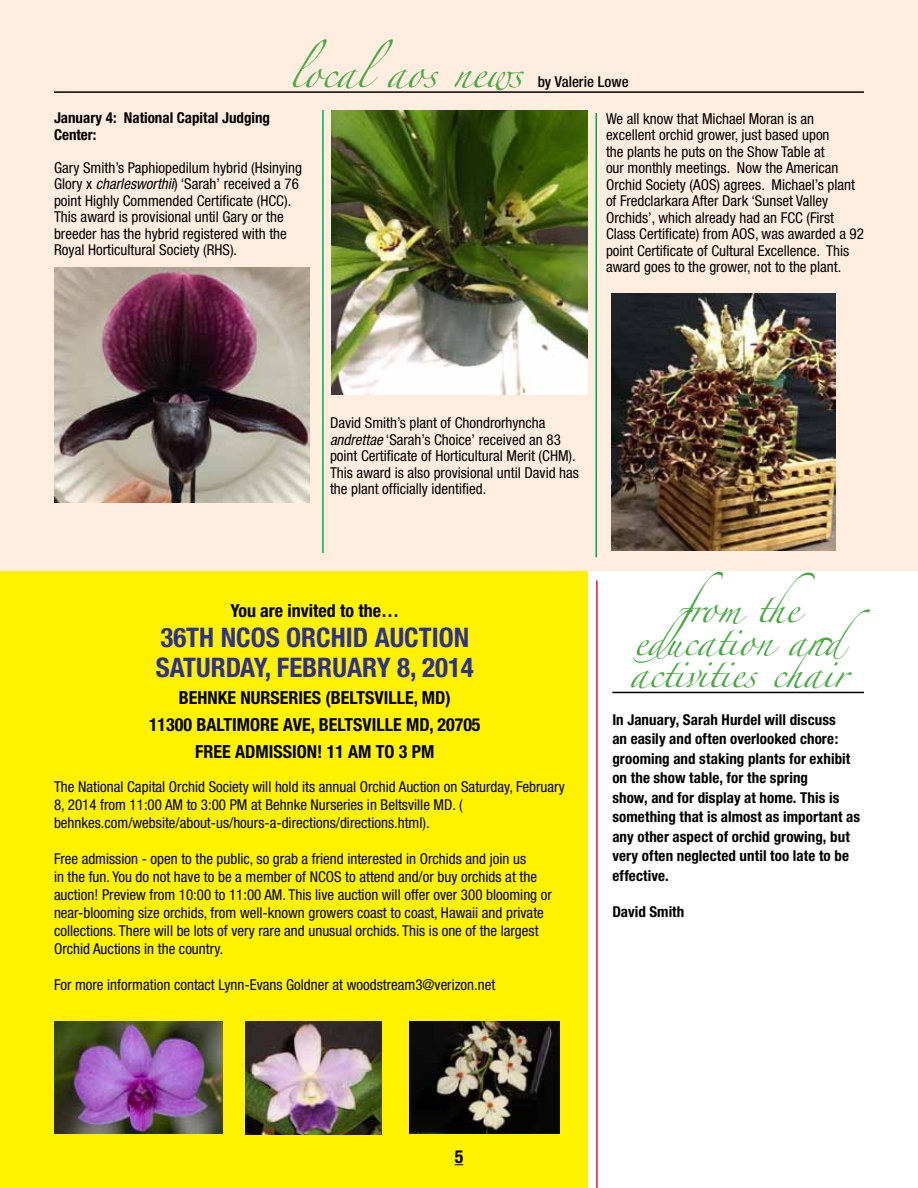
<style>
.page{position:relative;width:918px;height:1188px;background:#fff}
.page>*{position:absolute;margin:0;border:0;box-sizing:border-box;transform-origin:0 0}
.t1{font:700 condensed 27px/30px "Helvetica Neue";color:#2e3092}
.t2{font:27px/32.4px "Zapfino";letter-spacing:-.015em;color:#49a942}
.t3{font:700 condensed 18px/27px "Helvetica Neue";color:#000;text-align:center}
.t4{font:condensed 15px/16.5px "Helvetica Neue";color:#000}
.t5{font:700 condensed 15px/19.5px "Helvetica Neue";letter-spacing:.005em;color:#000}
.t6{font:500 condensed 15px "Helvetica Neue";color:#000}
.s1{font-family:"Zapfino";font-weight:400;font-stretch:normal;font-size:28.5px;color:#49a942}
.s2{font-style:italic}
</style>
<div class="page">
<div style="left:0;top:538px;width:588px;height:650px;background:#fff200"></div>
<div style="left:0;top:0;width:918px;height:570px;background:#ffeee0"></div>
<hr style="left:54px;top:91px;width:810px;height:2px;background:#000">
<img style="left:54px;top:268px;width:256px;height:234px">
<img style="left:611px;top:294px;width:225px;height:257px">
<img style="left:332px;top:110px;width:256px;height:285px">
<hr style="left:322px;top:110px;width:2px;height:443px;background:#00ab50">
<hr style="left:596px;top:113px;width:1px;height:444px;background:#00ab50">
<hr style="left:612px;top:692px;width:252px;height:1px;background:#000">
<hr style="left:596px;top:580px;width:2px;height:608px;background:#e31837">
<img style="left:245px;top:1022px;width:137px;height:112px">
<img style="left:54px;top:1022px;width:168px;height:112px">
<img style="left:409px;top:1022px;width:151px;height:112px">
<p class="t6" style="left:289px;top:73px;width:341px"><span class="s1">localaos news</span> by Valerie Lowe</p>
<p class="t5" style="left:54px;top:110px;width:218px;line-height:16.5px">January 4: National Capital Judging<br>Center:</p>
<p class="t4" style="left:54px;top:159px;width:250px">Gary Smith’s Paphiopedilum hybrid (Hsinying Glory x <span class="s2">charlesworthii</span>) ‘Sarah’ received a 76 point Highly Commended Certificate (HCC).<br>This award is provisional until Gary or the breeder has the hybrid registered with the Royal Horticultural Society (RHS).</p>
<p class="t4" style="left:606px;top:110px;width:260px">We all know that Michael Moran is an excellent orchid grower, just based upon<br>the plants he puts on the Show Table at<br>our monthly meetings. Now the American Orchid Society (AOS) agrees. Michael’s plant of Fredclarkara After Dark ‘Sunset Valley Orchids’, which already had an FCC (First Class Certificate) from AOS, was awarded a 92 point Certificate of Cultural Excellence. This award goes to the grower, not to the plant.</p>
<p class="t4" style="left:330px;top:414px;width:251px">David Smith’s plant of Chondrorhyncha <span class="s2">andrettae</span> ‘Sarah’s Choice’ received an 83 point Certificate of Horticultural Merit (CHM).<br>This award is also provisional until David has the plant officially identified.</p>
<p class="t3" style="left:230px;top:596px;width:170px">You are invited to the…</p>
<h1 class="t1" style="left:156px;top:622px;width:320px">36TH NCOS ORCHID AUCTION<br>SATURDAY, FEBRUARY 8, 2014</h1>
<p class="t3" style="left:149px;top:683px;width:333px">BEHNKE NURSERIES (BELTSVILLE, MD)<br>11300 BALTIMORE AVE, BELTSVILLE MD, 20705<br>FREE ADMISSION! 11 AM TO 3 PM</p>
<p class="t4" style="left:54px;top:778px;width:512px;line-height:18px">The National Capital Orchid Society will hold its annual Orchid Auction on Saturday, February<br>8, 2014 from 11:00 AM to 3:00 PM at Behnke Nurseries in Beltsville MD. ( behnkes.com/website/about-us/hours-a-directions/directions.html).</p>
<p class="t4" style="left:54px;top:850px;width:499px;line-height:18px">Free admission - open to the public, so grab a friend interested in Orchids and join us<br>in the fun. You do not have to be a member of NCOS to attend and/or buy orchids at the auction! Preview from 10:00 to 11:00 AM. This live auction will offer over 300 blooming or near-blooming size orchids, from well-known growers coast to coast, Hawaii and private collections. There will be lots of very rare and unusual orchids. This is one of the largest Orchid Auctions in the country.</p>
<p class="t4" style="left:54px;top:976px;width:443px">For more information contact Lynn-Evans Goldner at woodstream3@verizon.net</p>
<h1 class="t2" style="left:629px;top:597px;width:242px;text-indent:48px">from the education and activities chair</h1>
<p class="t5" style="left:612px;top:709px;width:249px">In January, Sarah Hurdel will discuss<br>an easily and often overlooked chore: grooming and staking plants for exhibit on the show table, for the spring<br>show, and for display at home. This is something that is almost as important as any other aspect of orchid growing, but very often neglected until too late to be effective.</p>
<p class="t5" style="left:612px;top:901px;width:73px">David Smith</p>
<p class="t3" style="left:455px;top:1143px;width:10px">5</p>
</div>
